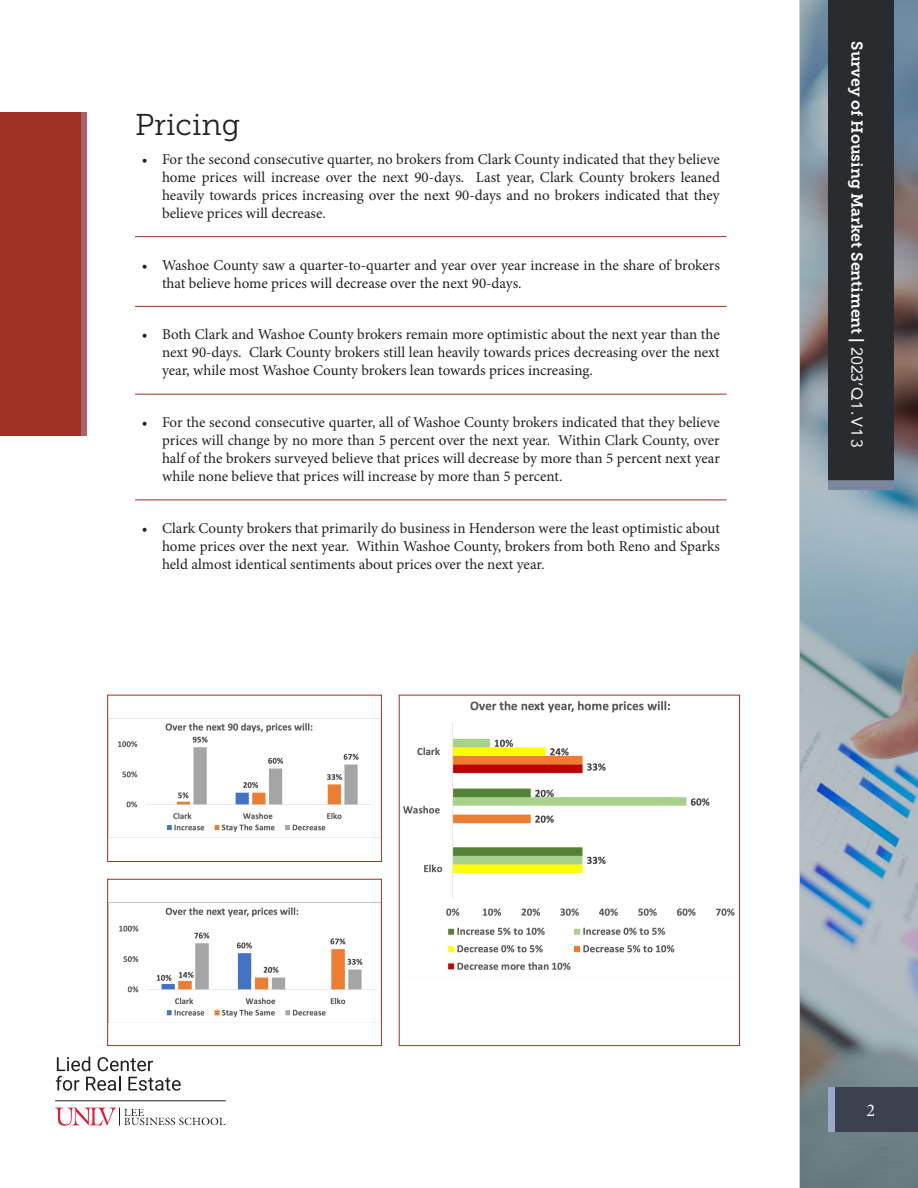
<style>
.page{position:relative;width:918px;height:1188px;background:#fff}
.page>*{position:absolute;margin:0;border:0;box-sizing:border-box;transform-origin:0 0}
.Headline{font:30px "Museo Slab 300";color:#231f20}
.t1{font:18px "Minion Pro";color:#fff}
.t2{font:15.75px "Museo Slab 700";color:#fff}
.t3{font:15px/18px "Minion Pro";color:#231f20;text-align:justify}
.s1{font-family:"Avenir"}
</style>
<div class="page">
<svg style="left:800px;top:0;width:118px;height:1188px;background:#8fa0ab"></svg>
<div style="left:828px;top:0;width:66px;height:479px;background:#292c2f"></div>
<svg style="left:55px;top:1108px;width:171px;height:18px"></svg>
<hr style="left:55px;top:1101px;width:171px;height:1px;background:#231f20">
<svg style="left:56px;top:1057px;width:125px;height:34px"></svg>
<div style="left:829px;top:1088px;width:89px;height:44px;background:#9ca7c9"></div>
<div style="left:835px;top:1088px;width:83px;height:44px;background:#3d404e"></div>
<div style="left:39px;top:112px;width:48px;height:324px;background:linear-gradient(to bottom,#aa6368,#aa6368)"></div>
<div style="left:0;top:112px;width:80px;height:324px;background:#a03223"></div>
<hr style="left:135px;top:236px;width:592px;height:1px;background:#a03223">
<hr style="left:135px;top:306px;width:592px;height:1px;background:#a03223">
<hr style="left:135px;top:394px;width:592px;height:1px;background:#a03223">
<hr style="left:135px;top:500px;width:592px;height:1px;background:#a03223">
<img style="left:109px;top:723px;width:271px;height:115px">
<div style="left:107px;top:695px;width:275px;height:167px;border:1px solid #a03223"></div>
<img style="left:119px;top:907px;width:257px;height:110px">
<div style="left:107px;top:879px;width:275px;height:167px;border:1px solid #a03223"></div>
<img style="left:403px;top:701px;width:332px;height:269px">
<div style="left:399px;top:695px;width:341px;height:351px;border:1px solid #a03223"></div>
<h1 class="Headline" style="left:135px;top:108px;width:107px">Pricing</h1>
<p class="t3" style="left:162px;top:150px;width:559px;text-indent:-20px">• For the second consecutive quarter, no brokers from Clark County indicated that they believe home prices will increase over the next 90-days. Last year, Clark County brokers leaned heavily towards prices increasing over the next 90-days and no brokers indicated that they believe prices will decrease.</p>
<p class="t3" style="left:162px;top:256px;width:559px;text-indent:-20px">• Washoe County saw a quarter-to-quarter and year over year increase in the share of brokers that believe home prices will decrease over the next 90-days.</p>
<p class="t3" style="left:162px;top:326px;width:559px;text-indent:-20px">• Both Clark and Washoe County brokers remain more optimistic about the next year than the next 90-days. Clark County brokers still lean heavily towards prices decreasing over the next year, while most Washoe County brokers lean towards prices increasing.</p>
<p class="t3" style="left:162px;top:413px;width:559px;text-indent:-20px">• For the second consecutive quarter, all of Washoe County brokers indicated that they believe prices will change by no more than 5 percent over the next year. Within Clark County, over half of the brokers surveyed believe that prices will decrease by more than 5 percent next year while none believe that prices will increase by more than 5 percent.</p>
<p class="t3" style="left:162px;top:519px;width:559px;text-indent:-20px">• Clark County brokers that primarily do business in Henderson were the least optimistic about home prices over the next year. Within Washoe County, brokers from both Reno and Sparks held almost identical sentiments about prices over the next year.</p>
<p class="t2" style="left:866px;top:41px;width:407px;rotate:90deg">Survey of Housing Market Sentiment | <span class="s1">2023’Q1.V13</span></p>
<p class="t1" style="left:866px;top:1098px;width:10px">2</p>
</div>
